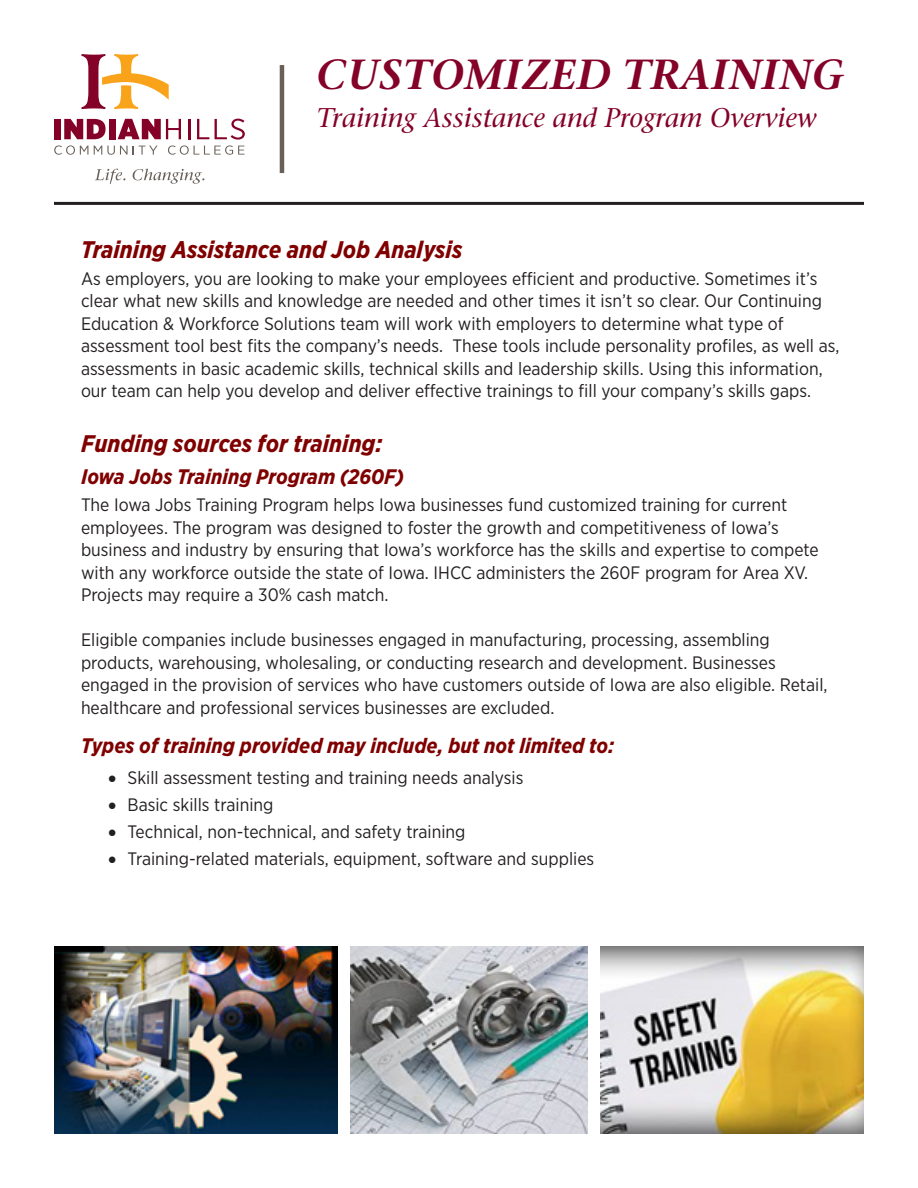
<style>
.page{position:relative;width:918px;height:1188px;background:#fff}
.page>*{position:absolute;margin:0;border:0;box-sizing:border-box;transform-origin:0 0}
.t1{font:italic 600 42px "Stone Serif Std";color:#840128}
.t2{font:italic 500 27px "Stone Serif Std";color:#840128}
.t3{font:italic 700 24px "Gotham Narrow";color:#800000}
.t4{font:italic 700 21px "Gotham Narrow";color:#800000}
.t5{font:18px/22.5px "Gotham Narrow";color:#231f20}
</style>
<div class="page">
<svg style="left:54px;top:119px;width:191px;height:36px"></svg>
<svg style="left:95px;top:169px;width:30px;height:15px"></svg>
<svg style="left:133px;top:169px;width:71px;height:15px"></svg>
<svg style="left:82px;top:54px;width:87px;height:55px"></svg>
<hr style="left:280px;top:65px;width:4px;height:108px;background:#686059">
<img style="left:54px;top:946px;width:284px;height:188px">
<img style="left:351px;top:946px;width:236px;height:188px">
<img style="left:600px;top:946px;width:264px;height:188px">
<hr style="left:54px;top:202px;width:810px;height:3px;background:#231f20">
<p class="t1" style="left:316px;top:50px;width:531px">CUSTOMIZED TRAINING</p>
<p class="t2" style="left:316px;top:101px;width:502px">Training Assistance and Program Overview</p>
<p class="t3" style="left:81px;top:234px;width:383px">Training Assistance and Job Analysis</p>
<p class="t5" style="left:81px;top:267px;width:760px">As employers, you are looking to make your employees efficient and productive. Sometimes it’s clear what new skills and knowledge are needed and other times it isn’t so clear. Our Continuing Education &amp; Workforce Solutions team will work with employers to determine what type of assessment tool best fits the company’s needs. These tools include personality profiles, as well as, assessments in basic academic skills, technical skills and leadership skills. Using this information, our team can help you develop and deliver effective trainings to fill your company’s skills gaps.</p>
<p class="t3" style="left:81px;top:428px;width:303px">Funding sources for training:</p>
<p class="t4" style="left:81px;top:463px;width:324px">Iowa Jobs Training Program (260F)</p>
<p class="t5" style="left:81px;top:493px;width:739px">The Iowa Jobs Training Program helps Iowa businesses fund customized training for current employees. The program was designed to foster the growth and competitiveness of Iowa’s business and industry by ensuring that Iowa’s workforce has the skills and expertise to compete with any workforce outside the state of Iowa. IHCC administers the 260F program for Area XV.<br>Projects may require a 30% cash match.</p>
<p class="t5" style="left:81px;top:628px;width:748px">Eligible companies include businesses engaged in manufacturing, processing, assembling products, warehousing, wholesaling, or conducting research and development. Businesses engaged in the provision of services who have customers outside of Iowa are also eligible. Retail, healthcare and professional services businesses are excluded.</p>
<p class="t4" style="left:81px;top:732px;width:535px">Types of training provided may include, but not limited to:</p>
<p class="t5" style="left:108px;top:766px;width:417px">• Skill assessment testing and training needs analysis</p>
<p class="t5" style="left:108px;top:793px;width:167px">• Basic skills training</p>
<p class="t5" style="left:108px;top:820px;width:359px">• Technical, non-technical, and safety training</p>
<p class="t5" style="left:108px;top:847px;width:488px">• Training-related materials, equipment, software and supplies</p>
</div>
